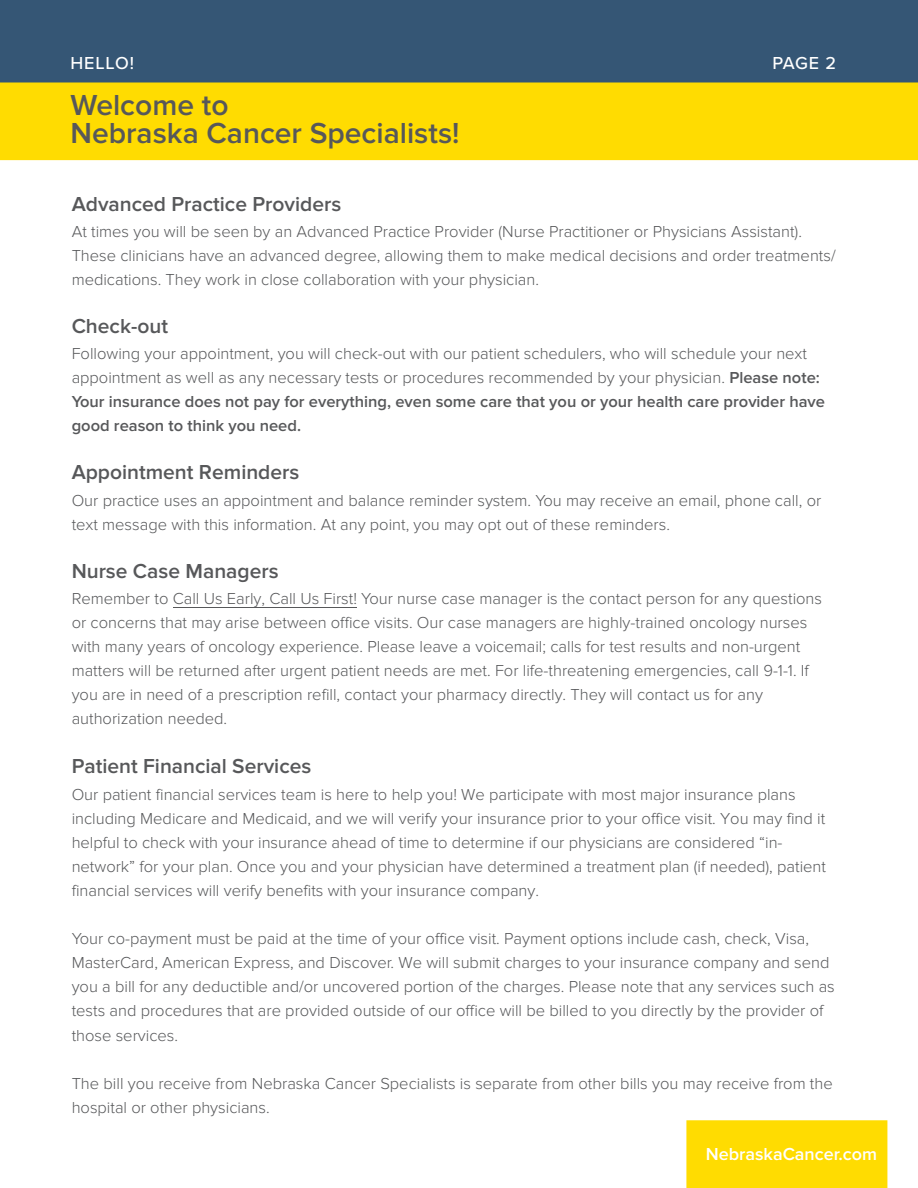
<style>
.page{position:relative;width:918px;height:1188px;background:#fff}
.page>*{position:absolute;margin:0;border:0;box-sizing:border-box;transform-origin:0 0}
.t1{font:600 30px/28.5px "Proxima Nova";color:#57585a}
.t2{font:600 21px "Proxima Nova";color:#57585a}
.t3{font:600 18px "Proxima Nova";color:#fff}
.t4{font:500 18px "Proxima Nova";letter-spacing:.05em;color:#fff}
.t5{font:300 16.5px/24px "Proxima Nova";color:#57585a}
.s1{font-weight:600}
</style>
<div class="page">
<div style="left:0;top:0;width:918px;height:95px;background:#355675"></div>
<div style="left:0;top:82px;width:918px;height:78px;background:#ffdc01"></div>
<div style="left:686px;top:1120px;width:201px;height:68px;background:#ffdc01"></div>
<hr style="left:173px;top:607px;width:184px;height:1px;background:#57585a">
<p class="t4" style="left:70px;top:49px;width:65px">HELLO!</p>
<p class="t4" style="left:772px;top:49px;width:65px">PAGE 2</p>
<h1 class="t1" style="left:70px;top:91px;width:391px">Welcome to<br>Nebraska Cancer Specialists!</h1>
<p class="t2" style="left:72px;top:191px;width:271px">Advanced Practice Providers</p>
<p class="t5" style="left:72px;top:220px;width:766px">At times you will be seen by an Advanced Practice Provider (Nurse Practitioner or Physicians Assistant).<br>These clinicians have an advanced degree, allowing them to make medical decisions and order treatments/ medications. They work in close collaboration with your physician.</p>
<p class="t2" style="left:72px;top:314px;width:98px">Check-out</p>
<p class="t5" style="left:72px;top:342px;width:755px">Following your appointment, you will check-out with our patient schedulers, who will schedule your next appointment as well as any necessary tests or procedures recommended by your physician. <span class="s1">Please note:<br>Your insurance does not pay for everything, even some care that you or your health care provider have good reason to think you need.</span></p>
<p class="t2" style="left:72px;top:460px;width:229px">Appointment Reminders</p>
<p class="t5" style="left:72px;top:489px;width:751px">Our practice uses an appointment and balance reminder system. You may receive an email, phone call, or text message with this information. At any point, you may opt out of these reminders.</p>
<p class="t2" style="left:72px;top:559px;width:208px">Nurse Case Managers</p>
<p class="t5" style="left:72px;top:587px;width:752px">Remember to Call Us Early, Call Us First! Your nurse case manager is the contact person for any questions or concerns that may arise between office visits. Our case managers are highly-trained oncology nurses with many years of oncology experience. Please leave a voicemail; calls for test results and non-urgent matters will be returned after urgent patient needs are met. For life-threatening emergencies, call 9-1-1. If you are in need of a prescription refill, contact your pharmacy directly. They will contact us for any authorization needed.</p>
<p class="t2" style="left:72px;top:754px;width:241px">Patient Financial Services</p>
<p class="t5" style="left:72px;top:782px;width:756px">Our patient financial services team is here to help you! We participate with most major insurance plans including Medicare and Medicaid, and we will verify your insurance prior to your office visit. You may find it helpful to check with your insurance ahead of time to determine if our physicians are considered “in&shy;network” for your plan. Once you and your physician have determined a treatment plan (if needed), patient financial services will verify benefits with your insurance company.</p>
<p class="t5" style="left:72px;top:926px;width:765px">Your co-payment must be paid at the time of your office visit. Payment options include cash, check, Visa, MasterCard, American Express, and Discover. We will submit charges to your insurance company and send you a bill for any deductible and/or uncovered portion of the charges. Please note that any services such as tests and procedures that are provided outside of our office will be billed to you directly by the provider of those services.</p>
<p class="t5" style="left:72px;top:1071px;width:763px">The bill you receive from Nebraska Cancer Specialists is separate from other bills you may receive from the hospital or other physicians.</p>
<p class="t3" style="left:706px;top:1143px;width:173px">NebraskaCancer.com</p>
</div>
